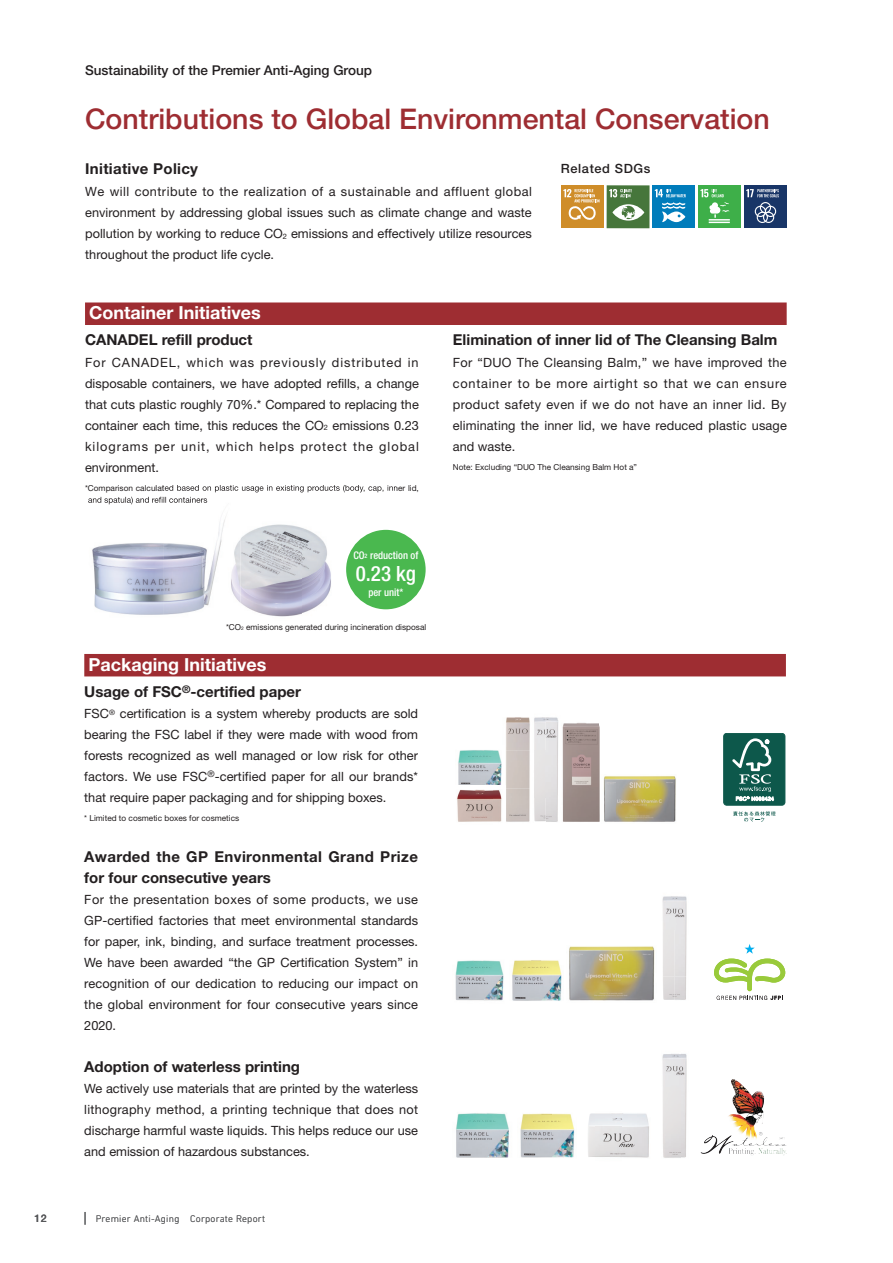
<style>
.page{position:relative;width:893px;height:1263px;background:#fff}
.page>*{position:absolute;margin:0;border:0;box-sizing:border-box;transform-origin:0 0}
.t1{font:500 28.5px "Helvetica Neue LT Std";color:#9e2d32}
.t2{font:500 condensed 21px "Helvetica Neue LT Std";color:#fff}
.t3{font:700 18px "Helvetica Neue LT Std";color:#fff}
.t4{font:700 15px "Helvetica Neue LT Std";color:#231f20}
.t5{font:700 15px/21px "Helvetica Neue LT Std";letter-spacing:.03em;color:#231f20}
.t6{font:700 15px "Helvetica Neue LT Std";letter-spacing:.02em;color:#231f20}
.t7{font:500 13.5px "Helvetica Neue LT Std";color:#231f20}
.t8{font:12.75px/21px "Helvetica Neue LT Std";color:#231f20;text-align:justify}
.t9{font:500 12.75px "Helvetica Neue LT Std";letter-spacing:.05em;color:#231f20}
.t10{font:500 condensed 10.5px "Helvetica Neue LT Std";color:#fff}
.t11{font:500 10.5px "Helvetica Neue LT Std";color:#57585a}
.t12{font:300 9.75px "DIN Next LT Pro";letter-spacing:.025em;color:#57585a}
.t13{font:8.25px "Helvetica Neue LT Std";color:#231f20}
.s1{font-size:7.5px}
.s2{font-size:6.15px}
.s3{font-size:4.8px}
</style>
<div class="page">
<div style="left:85px;top:302px;width:702px;height:23px;background:#9e2d32"></div>
<img style="left:215px;top:492px;width:180px;height:50px">
<img style="left:240px;top:542px;width:156px;height:75px">
<img style="left:164px;top:486px;width:232px;height:6px">
<img style="left:92px;top:493px;width:148px;height:122px">
<img style="left:88px;top:497px;width:76px;height:7px">
<img style="left:164px;top:497px;width:43px;height:7px">
<div style="left:346px;top:530px;width:80px;height:79px;background:#4ab84f;border-radius:50%"></div>
<div style="left:84px;top:654px;width:702px;height:22px;background:#9e2d32"></div>
<img style="left:569px;top:946px;width:53px;height:55px">
<img style="left:588px;top:1113px;width:34px;height:44px">
<img style="left:455px;top:960px;width:49px;height:41px">
<img style="left:456px;top:1113px;width:53px;height:45px">
<img style="left:512px;top:960px;width:50px;height:41px">
<img style="left:520px;top:1113px;width:55px;height:45px">
<img style="left:622px;top:896px;width:65px;height:105px">
<svg style="left:716px;top:944px;width:69px;height:56px"></svg>
<img style="left:714px;top:959px;width:13px;height:23px">
<img style="left:680px;top:1054px;width:7px;height:33px">
<img style="left:680px;top:1087px;width:47px;height:71px">
<img style="left:622px;top:1054px;width:58px;height:104px">
<img style="left:727px;top:1080px;width:22px;height:65px">
<div style="left:724px;top:733px;width:61px;height:72px;background:#0d584b;border-radius:3px"></div>
<div style="left:723px;top:733px;width:62px;height:72px;border:1px solid #0d584b;border-radius:3px"></div>
<svg style="left:732px;top:738px;width:42px;height:63px"></svg>
<svg style="left:733px;top:811px;width:43px;height:11px"></svg>
<img style="left:615px;top:776px;width:61px;height:46px">
<img style="left:534px;top:717px;width:24px;height:34px">
<img style="left:534px;top:797px;width:12px;height:25px">
<img style="left:458px;top:750px;width:44px;height:35px">
<img style="left:457px;top:789px;width:36px;height:33px">
<img style="left:493px;top:788px;width:37px;height:34px">
<img style="left:506px;top:717px;width:24px;height:33px">
<img style="left:506px;top:750px;width:24px;height:38px">
<img style="left:502px;top:788px;width:4px;height:34px">
<img style="left:546px;top:721px;width:69px;height:101px">
<div style="left:561px;top:185px;width:43px;height:43px;background:#cf8d29"></div>
<svg style="left:563px;top:189px;width:36px;height:31px"></svg>
<div style="left:607px;top:185px;width:42px;height:43px;background:#46763b"></div>
<svg style="left:609px;top:189px;width:23px;height:8px"></svg>
<svg style="left:612px;top:204px;width:32px;height:17px"></svg>
<div style="left:652px;top:185px;width:43px;height:43px;background:#007cbb"></div>
<svg style="left:655px;top:189px;width:31px;height:33px"></svg>
<div style="left:698px;top:185px;width:43px;height:43px;background:#3eaf49"></div>
<svg style="left:700px;top:189px;width:30px;height:34px"></svg>
<div style="left:744px;top:185px;width:43px;height:43px;background:#183567"></div>
<svg style="left:746px;top:189px;width:33px;height:34px"></svg>
<svg style="left:85px;top:1212px;width:1px;height:13px"></svg>
<p class="t7" style="left:85px;top:62px;width:289px">Sustainability of the Premier Anti-Aging Group</p>
<h1 class="t1" style="left:85px;top:102px;width:686px">Contributions to Global Environmental Conservation</h1>
<p class="t6" style="left:85px;top:160px;width:114px">Initiative Policy</p>
<p class="t8" style="left:85px;top:181px;width:448px">We will contribute to the realization of a sustainable and affluent global environment by addressing global issues such as climate change and waste pollution by working to reduce CO<span class="s1">2</span> emissions and effectively utilize resources throughout the product life cycle.</p>
<p class="t9" style="left:561px;top:160px;width:91px">Related SDGs</p>
<h3 class="t3" style="left:89px;top:302px;width:173px">Container Initiatives</h3>
<p class="t4" style="left:85px;top:331px;width:169px">CANADEL refill product</p>
<p class="t8" style="left:85px;top:351px;width:335px">For CANADEL, which was previously distributed in disposable containers, we have adopted refills, a change that cuts plastic roughly 70%.* Compared to replacing the container each time, this reduces the CO<span class="s1">2</span> emissions 0.23 kilograms per unit, which helps protect the global environment.</p>
<p class="t4" style="left:453px;top:331px;width:326px">Elimination of inner lid of The Cleansing Balm</p>
<p class="t8" style="left:453px;top:351px;width:335px">For “DUO The Cleansing Balm,” we have improved the container to be more airtight so that we can ensure product safety even if we do not have an inner lid. By eliminating the inner lid, we have reduced plastic usage and waste.</p>
<p class="t13" style="left:453px;top:462px;width:186px">Note: Excluding “DUO The Cleansing Balm Hot a”</p>
<p class="t10" style="left:353px;top:549px;width:67px">CO<span class="s2">2</span> reduction of</p>
<h2 class="t2" style="left:356px;top:561px;width:62px">0.23 kg</h2>
<p class="t10" style="left:368px;top:586px;width:36px">per unit*</p>
<p class="t13" style="left:226px;top:622px;width:202px">*CO<span class="s3">2</span> emissions generated during incineration disposal</p>
<h3 class="t3" style="left:89px;top:653px;width:179px">Packaging Initiatives</h3>
<p class="t4" style="left:84px;top:682px;width:218px">Usage of FSC<sup>®</sup>-certified paper</p>
<p class="t8" style="left:84px;top:703px;width:335px">FSC<sup>®</sup> certification is a system whereby products are sold bearing the FSC label if they were made with wood from forests recognized as well managed or low risk for other factors. We use FSC<sup>®</sup>-certified paper for all our brands* that require paper packaging and for shipping boxes.</p>
<p class="t13" style="left:84px;top:813px;width:156px">* Limited to cosmetic boxes for cosmetics</p>
<p class="t5" style="left:84px;top:846px;width:335px">Awarded the GP Environmental Grand Prize for four consecutive years</p>
<p class="t8" style="left:84px;top:889px;width:335px">For the presentation boxes of some products, we use GP-certified factories that meet environmental standards for paper, ink, binding, and surface treatment processes.<br>We have been awarded “the GP Certification System” in recognition of our dedication to reducing our impact on the global environment for four consecutive years since 2020.</p>
<p class="t4" style="left:84px;top:1057px;width:217px">Adoption of waterless printing</p>
<p class="t8" style="left:84px;top:1078px;width:335px">We actively use materials that are printed by the waterless lithography method, a printing technique that does not discharge harmful waste liquids. This helps reduce our use and emission of hazardous substances.</p>
<p class="t11" style="left:35px;top:1212px;width:14px">12</p>
<p class="t12" style="left:96px;top:1213px;width:171px">Premier Anti-Aging Corporate Report</p>
</div>
